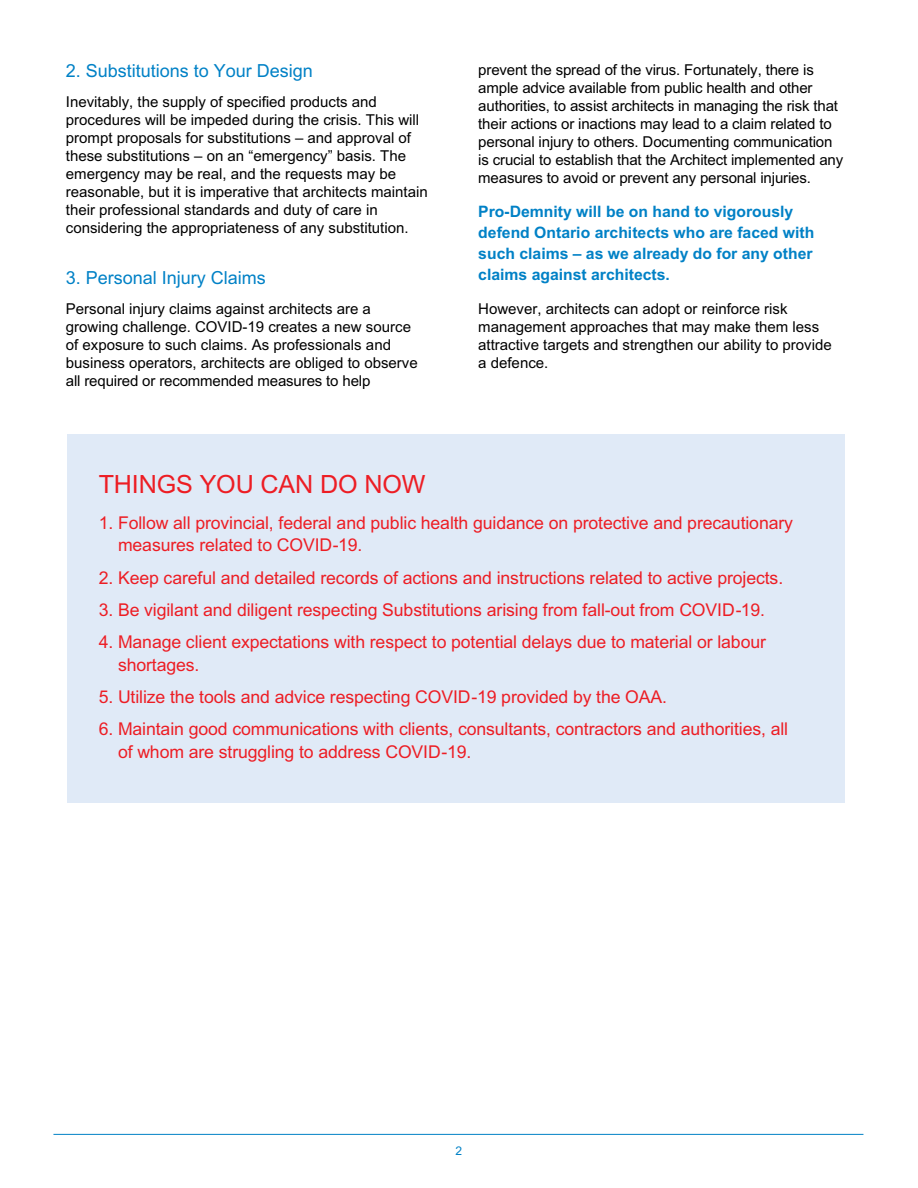
<style>
.page{position:relative;width:918px;height:1188px;background:#fff}
.page>*{position:absolute;margin:0;border:0;box-sizing:border-box;transform-origin:0 0}
.t1{font:25.2px "M Arial";letter-spacing:-.005em;color:#ed1d24}
.t2{font:18px "M Arial";color:#0081c6}
.t3{font:17.7px/22.5px "M Arial";letter-spacing:-.005em;color:#ed1d24}
.t4{font:700 15.75px/21px "M Arial";color:#0081c6}
.t5{font:15px/18px "M Arial";color:#000}
.t6{font:12px "M Arial";color:#0081c6}
</style>
<div class="page">
<hr style="left:53px;top:1134px;width:810px;height:1px;background:#0081c6">
<div style="left:68px;top:434px;width:777px;height:369px;background:#e0eaf7"></div>
<p class="t2" style="left:66px;top:61px;width:249px">2. Substitutions to Your Design</p>
<p class="t5" style="left:66px;top:93px;width:363px">Inevitably, the supply of specified products and procedures will be impeded during the crisis. This will prompt proposals for substitutions – and approval of these substitutions – on an “emergency” basis. The emergency may be real, and the requests may be reasonable, but it is imperative that architects maintain their professional standards and duty of care in considering the appropriateness of any substitution.</p>
<p class="t2" style="left:66px;top:268px;width:202px">3. Personal Injury Claims</p>
<p class="t5" style="left:66px;top:300px;width:353px">Personal injury claims against architects are a growing challenge. COVID-19 creates a new source of exposure to such claims. As professionals and business operators, architects are obliged to observe all required or recommended measures to help</p>
<p class="t5" style="left:478px;top:61px;width:366px">prevent the spread of the virus. Fortunately, there is ample advice available from public health and other authorities, to assist architects in managing the risk that their actions or inactions may lead to a claim related to personal injury to others. Documenting communication is crucial to establish that the Architect implemented any measures to avoid or prevent any personal injuries.</p>
<p class="t4" style="left:478px;top:201px;width:338px">Pro-Demnity will be on hand to vigorously defend Ontario architects who are faced with such claims – as we already do for any other claims against architects.</p>
<p class="t5" style="left:478px;top:300px;width:355px">However, architects can adopt or reinforce risk management approaches that may make them less attractive targets and strengthen our ability to provide a defence.</p>
<h1 class="t1" style="left:99px;top:470px;width:328px">THINGS YOU CAN DO NOW</h1>
<p class="t3" style="left:118px;top:511px;width:677px;text-indent:-19px">1. Follow all provincial, federal and public health guidance on protective and precautionary measures related to COVID-19.</p>
<p class="t3" style="left:99px;top:566px;width:686px">2. Keep careful and detailed records of actions and instructions related to active projects.</p>
<p class="t3" style="left:99px;top:598px;width:668px">3. Be vigilant and diligent respecting Substitutions arising from fall-out from COVID-19.</p>
<p class="t3" style="left:118px;top:630px;width:649px;text-indent:-19px">4. Manage client expectations with respect to potential delays due to material or labour shortages.</p>
<p class="t3" style="left:99px;top:685px;width:570px">5. Utilize the tools and advice respecting COVID-19 provided by the OAA.</p>
<p class="t3" style="left:118px;top:717px;width:672px;text-indent:-19px">6. Maintain good communications with clients, consultants, contractors and authorities, all of whom are struggling to address COVID-19.</p>
<p class="t6" style="left:456px;top:1144px;width:8px">2</p>
</div>
